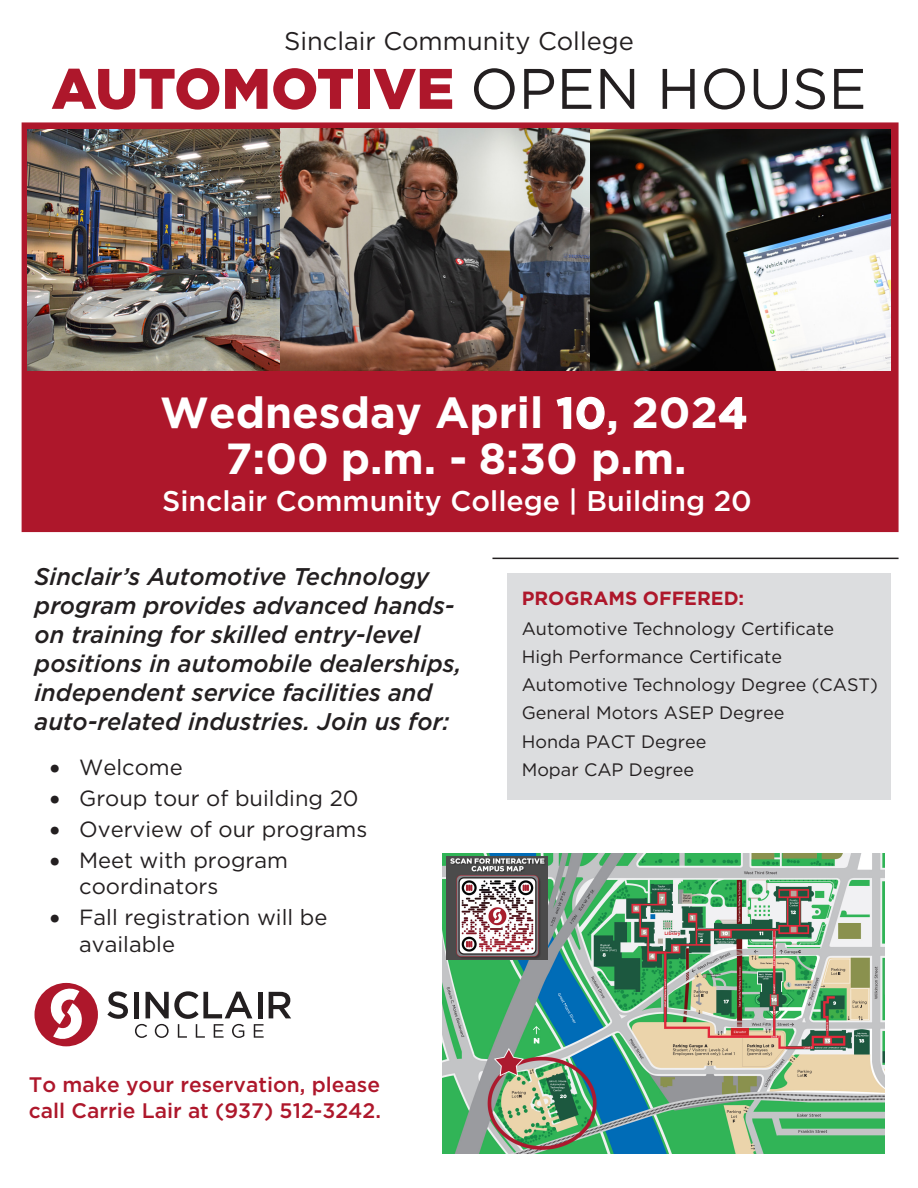
<style>
.page{position:relative;width:918px;height:1188px;background:#fff}
.page>*{position:absolute;margin:0;border:0;box-sizing:border-box;transform-origin:0 0}
.t1{font:900 57px "Gotham";color:#ae172b}
.t2{font:700 43.5px/45.3px "Gotham";color:#fff;text-align:center}
.t3{font:500 28.5px "Gotham";color:#fff}
.t4{font:25.5px "Gotham";color:#231f20}
.t5{font:italic 500 24.15px/29px "Gotham";color:#231f20}
.t6{font:21.9px/26.4px "Gotham";color:#231f20}
.t7{font:500 21px/25.2px "Gotham";color:#ae172b}
.t8{font:700 19.05px "Gotham";color:#ae172b}
.t9{font:18px/28.2px "Gotham";color:#231f20}
.s1{font-weight:400;color:#231f20}
</style>
<div class="page">
<div style="left:508px;top:573px;width:383px;height:226px;background:#dcdddf"></div>
<div style="left:22px;top:122px;width:877px;height:410px;background:#ae172b;border:2px solid #ae172b"></div>
<svg style="left:107px;top:991px;width:21px;height:28px"></svg>
<hr style="left:134px;top:992px;width:4px;height:26px;background:#231f20">
<svg style="left:135px;top:991px;width:156px;height:47px"></svg>
<div style="left:35px;top:983px;width:63px;height:63px;background:#ae172b;border-radius:50%"></div>
<svg style="left:47px;top:985px;width:37px;height:58px"></svg>
<img style="left:27px;top:130px;width:254px;height:241px">
<img style="left:281px;top:129px;width:610px;height:242px">
<hr style="left:492px;top:558px;width:407px;height:1px;background:#231f20">
<img style="left:443px;top:853px;width:441px;height:300px">
<img style="left:446px;top:856px;width:101px;height:104px">
<p class="t4" style="left:284px;top:25px;width:351px">Sinclair Community College</p>
<p class="t1" style="left:51px;top:49px;width:817px">AUTOMOTIVE <span class="s1">OPEN HOUSE</span></p>
<p class="t2" style="left:160px;top:390px;width:589px">Wednesday April 10, 2024<br>7:00 p.m. - 8:30 p.m.</p>
<p class="t3" style="left:162px;top:482px;width:591px">Sinclair Community College | Building 20</p>
<p class="t5" style="left:35px;top:561px;width:429px">Sinclair’s Automotive Technology program provides advanced hands&shy;on training for skilled entry-level positions in automobile dealerships, independent service facilities and auto-related industries. Join us for:</p>
<p class="t6" style="left:50px;top:754px;width:134px">• Welcome</p>
<p class="t6" style="left:50px;top:785px;width:310px">• Group tour of building 20</p>
<p class="t6" style="left:50px;top:816px;width:319px">• Overview of our programs</p>
<p class="t6" style="left:79px;top:847px;width:210px;text-indent:-29px">• Meet with program coordinators</p>
<p class="t6" style="left:79px;top:904px;width:250px;text-indent:-29px">• Fall registration will be available</p>
<p class="t7" style="left:29px;top:1072px;width:354px">To make your reservation, please call Carrie Lair at (937) 512-3242.</p>
<p class="t8" style="left:522px;top:586px;width:224px">PROGRAMS OFFERED:</p>
<p class="t9" style="left:522px;top:614px;width:358px">Automotive Technology Certificate<br>High Performance Certificate<br>Automotive Technology Degree (CAST)<br>General Motors ASEP Degree<br>Honda PACT Degree<br>Mopar CAP Degree</p>
</div>
